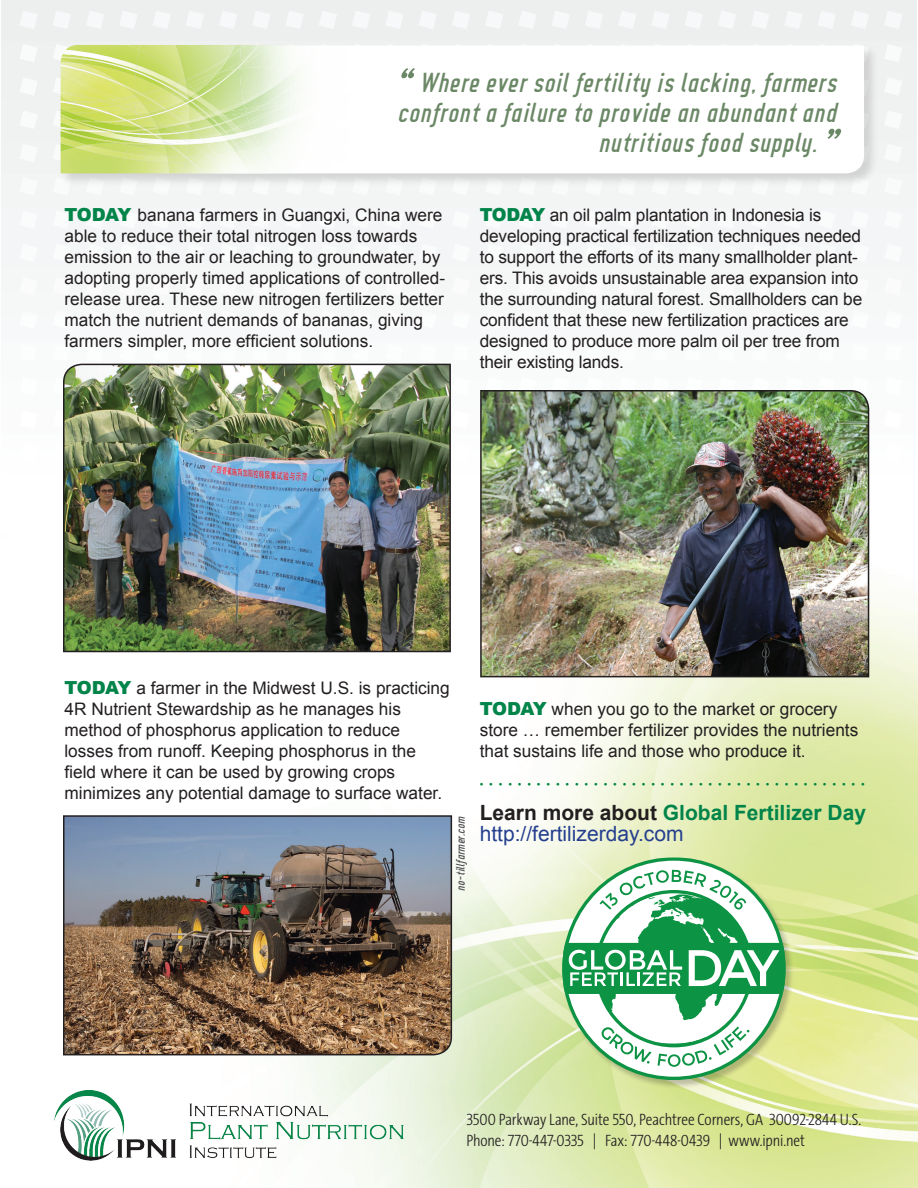
<style>
.page{position:relative;width:918px;height:1188px;background:#fff}
.page>*{position:absolute;margin:0;border:0;box-sizing:border-box;transform-origin:0 0}
.t1{font:italic 30px/30px "CA Geheimagent Normal";color:#6b8866;text-align:right}
.t2{font:21px/21px "Arial";color:#253f8e}
.t3{font:17.25px/21px "Arial";color:#231f20}
.t4{font:300 16.5px/21px "The Sans Cd OF3";letter-spacing:-.005em;color:#231f20}
.t5{font:italic 13.5px "CA Geheimagent Normal";letter-spacing:-.015em;color:#505052}
.t6{font:10.5px "Arial";color:#00843d}
.s1{font-size:60px}
.s2{font-weight:900;font-size:18px;color:#008449}
.s3{font-weight:700;color:#231f20}
.s4{font-weight:700;color:#008449}
</style>
<div class="page">
<img style="left:292px;top:596px;width:626px;height:592px">
<div style="left:59px;top:44px;width:820px;height:144px;background:#231f20;opacity:.15"></div>
<svg style="left:356px;top:46px;width:508px;height:127px"></svg>
<img style="left:325px;top:87px;width:10px;height:7px">
<img style="left:277px;top:148px;width:58px;height:25px">
<img style="left:291px;top:45px;width:12px;height:28px">
<img style="left:325px;top:83px;width:10px;height:4px">
<img style="left:325px;top:94px;width:10px;height:6px">
<img style="left:291px;top:100px;width:43px;height:11px">
<img style="left:325px;top:45px;width:10px;height:38px">
<img style="left:303px;top:45px;width:30px;height:32px">
<svg style="left:335px;top:45px;width:21px;height:128px"></svg>
<img style="left:285px;top:111px;width:70px;height:37px">
<img style="left:61px;top:45px;width:38px;height:12px">
<img style="left:61px;top:132px;width:38px;height:41px">
<img style="left:61px;top:131px;width:19px;height:1px">
<img style="left:61px;top:107px;width:24px;height:5px">
<img style="left:85px;top:105px;width:14px;height:7px">
<img style="left:61px;top:87px;width:38px;height:18px">
<img style="left:87px;top:132px;width:12px;height:10px">
<img style="left:80px;top:131px;width:19px;height:1px">
<img style="left:61px;top:114px;width:38px;height:17px">
<svg style="left:61px;top:109px;width:16px;height:12px"></svg>
<img style="left:61px;top:57px;width:2px;height:7px">
<img style="left:61px;top:64px;width:38px;height:23px">
<img style="left:61px;top:102px;width:19px;height:4px">
<img style="left:74px;top:103px;width:19px;height:5px">
<svg style="left:61px;top:101px;width:12px;height:2px"></svg>
<img style="left:88px;top:108px;width:11px;height:4px">
<img style="left:61px;top:92px;width:38px;height:9px">
<img style="left:61px;top:137px;width:27px;height:10px">
<img style="left:75px;top:145px;width:24px;height:13px">
<img style="left:63px;top:50px;width:36px;height:19px">
<img style="left:263px;top:45px;width:28px;height:23px">
<img style="left:263px;top:68px;width:28px;height:8px">
<img style="left:263px;top:76px;width:7px;height:2px">
<img style="left:274px;top:112px;width:17px;height:35px">
<img style="left:274px;top:153px;width:9px;height:17px">
<img style="left:270px;top:74px;width:8px;height:4px">
<img style="left:263px;top:78px;width:15px;height:8px">
<img style="left:263px;top:45px;width:7px;height:22px">
<img style="left:266px;top:106px;width:25px;height:6px">
<img style="left:263px;top:117px;width:27px;height:17px">
<img style="left:263px;top:107px;width:21px;height:17px">
<svg style="left:278px;top:73px;width:47px;height:36px"></svg>
<img style="left:263px;top:86px;width:28px;height:20px">
<img style="left:263px;top:105px;width:3px;height:8px">
<img style="left:274px;top:141px;width:11px;height:12px">
<img style="left:263px;top:128px;width:11px;height:45px">
<svg style="left:99px;top:45px;width:164px;height:128px;background:#d5e499"></svg>
<img style="left:54px;top:1090px;width:350px;height:70px">
<img style="left:62px;top:363px;width:390px;height:290px">
<img style="left:479px;top:389px;width:391px;height:289px">
<div style="left:562px;top:857px;width:232px;height:232px;background:#231f20;opacity:.25"></div>
<svg style="left:562px;top:857px;width:224px;height:223px"></svg>
<svg style="left:562px;top:870px;width:224px;height:197px"></svg>
<img style="left:63px;top:815px;width:390px;height:241px">
<h1 class="t1" style="left:393px;top:68px;width:446px"><span class="s1">“</span> Where ever soil fertility is lacking, farmers confront a failure to provide an abundant and nutritious food supply.<span class="s1">”</span></h1>
<p class="t3" style="left:64px;top:205px;width:382px"><span class="s2">TODAY</span> banana farmers in Guangxi, China were able to reduce their total nitrogen loss towards emission to the air or leaching to groundwater, by adopting properly timed applications of controlled&shy;release urea. These new nitrogen fertilizers better match the nutrient demands of bananas, giving farmers simpler, more efficient solutions.</p>
<p class="t3" style="left:480px;top:205px;width:384px"><span class="s2">TODAY</span> an oil palm plantation in Indonesia is developing practical fertilization techniques needed to support the efforts of its many smallholder plant&shy;ers. This avoids unsustainable area expansion into the surrounding natural forest. Smallholders can be confident that these new fertilization practices are designed to produce more palm oil per tree from their existing lands.</p>
<p class="t3" style="left:64px;top:677px;width:387px"><span class="s2">TODAY</span> a farmer in the Midwest U.S. is practicing 4R Nutrient Stewardship as he manages his method of phosphorus application to reduce losses from runoff. Keeping phosphorus in the field where it can be used by growing crops minimizes any potential damage to surface water.</p>
<p class="t5" style="left:454px;top:891px;width:76px;rotate:-90deg">no-tillfarmer.com</p>
<p class="t3" style="left:480px;top:698px;width:380px"><span class="s2">TODAY</span> when you go to the market or grocery store … remember fertilizer provides the nutrients that sustains life and those who produce it.</p>
<p class="t6" style="left:480px;top:778px;width:387px">• • • • • • • • • • • • • • • • • • • • • • • • • • • • • • • • • • • • • • • • •</p>
<p class="t2" style="left:480px;top:802px;width:388px"><span class="s3">Learn more about</span> <span class="s4">Global Fertilizer Day </span>http://fertilizerday.com</p>
<p class="t4" style="left:466px;top:1110px;width:396px">3500 Parkway Lane, Suite 550, Peachtree Corners, GA 30092-2844 U.S.<br>Phone: 770-447-0335 | Fax: 770-448-0439 | www.ipni.net</p>
</div>
